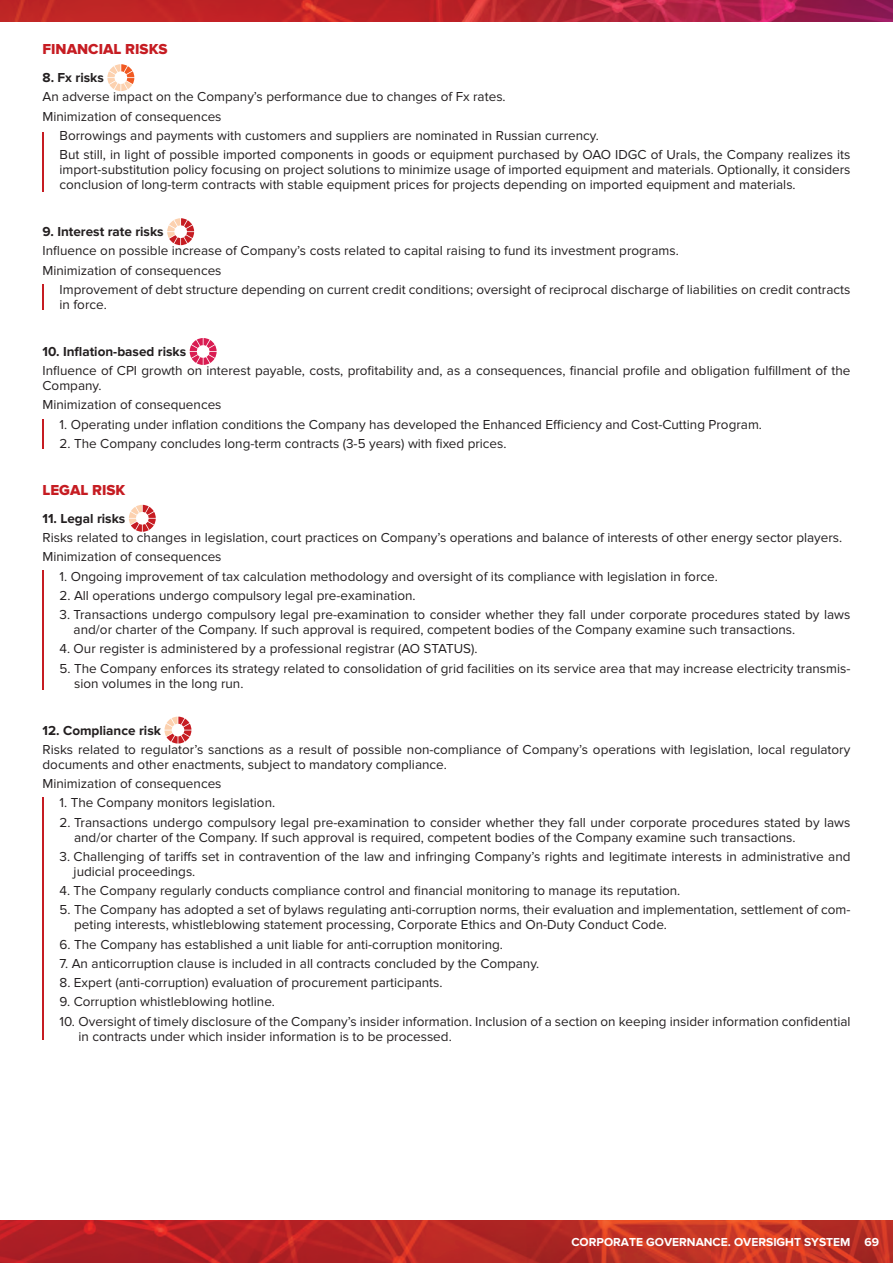
<style>
.page{position:relative;width:893px;height:1263px;background:#fff}
.page>*{position:absolute;margin:0;border:0;box-sizing:border-box;transform-origin:0 0}
.podpodzag{font:15px "Proxima Nova Extrabld";color:#c61c22}
.text{font:13.5px/15px "Proxima Nova";color:#231f20}
.bold{font:700 13.5px "Proxima Nova";color:#231f20}
.t1{font:700 12px "Proxima Nova";color:#fff}
</style>
<div class="page">
<img style="left:0;top:1220px;width:893px;height:43px">
<img style="left:0;top:0;width:893px;height:21px">
<svg style="left:107px;top:64px;width:27px;height:27px"></svg>
<svg style="left:167px;top:218px;width:27px;height:27px"></svg>
<svg style="left:190px;top:338px;width:27px;height:27px"></svg>
<svg style="left:129px;top:505px;width:27px;height:27px"></svg>
<svg style="left:165px;top:717px;width:26px;height:26px"></svg>
<hr style="left:43px;top:797px;width:1px;height:243px;background:#c61c22">
<hr style="left:43px;top:571px;width:1px;height:119px;background:#c61c22">
<svg style="left:43px;top:419px;width:1px;height:29px"></svg>
<svg style="left:43px;top:284px;width:1px;height:26px"></svg>
<hr style="left:43px;top:132px;width:1px;height:59px;background:#c61c22">
<p class="podpodzag" style="left:43px;top:41px;width:127px">FINANCIAL RISKS</p>
<p class="bold" style="left:43px;top:70px;width:63px">8. Fx risks</p>
<p class="text" style="left:43px;top:90px;width:465px">An adverse impact on the Company’s performance due to changes of Fx rates.</p>
<p class="text" style="left:43px;top:109px;width:181px">Minimization of consequences</p>
<p class="text" style="left:60px;top:128px;width:541px">Borrowings and payments with customers and suppliers are nominated in Russian currency.</p>
<p class="text" style="left:60px;top:147px;width:792px;text-align:justify">But still, in light of possible imported components in goods or equipment purchased by OAO IDGC of Urals, the Company realizes its import-substitution policy focusing on project solutions to minimize usage of imported equipment and materials. Optionally, it considers conclusion of long-term contracts with stable equipment prices for projects depending on imported equipment and materials.</p>
<p class="bold" style="left:43px;top:224px;width:123px">9. Interest rate risks</p>
<p class="text" style="left:43px;top:244px;width:638px">Influence on possible increase of Company’s costs related to capital raising to fund its investment programs.</p>
<p class="text" style="left:43px;top:263px;width:181px">Minimization of consequences</p>
<p class="text" style="left:60px;top:282px;width:792px">Improvement of debt structure depending on current credit conditions; oversight of reciprocal discharge of liabilities on credit contracts in force.</p>
<p class="bold" style="left:43px;top:344px;width:145px">10. Inflation-based risks</p>
<p class="text" style="left:43px;top:363px;width:809px">Influence of CPI growth on interest payable, costs, profitability and, as a consequences, financial profile and obligation fulfillment of the<br>Company.</p>
<p class="text" style="left:43px;top:398px;width:181px">Minimization of consequences</p>
<p class="text" style="left:60px;top:417px;width:704px">1. Operating under inflation conditions the Company has developed the Enhanced Efficiency and Cost-Cutting Program.</p>
<p class="text" style="left:60px;top:436px;width:448px">2. The Company concludes long-term contracts (3-5 years) with fixed prices.</p>
<p class="podpodzag" style="left:43px;top:481px;width:84px">LEGAL RISK</p>
<p class="bold" style="left:43px;top:510px;width:84px">11. Legal risks</p>
<p class="text" style="left:43px;top:530px;width:801px">Risks related to changes in legislation, court practices on Company’s operations and balance of interests of other energy sector players.</p>
<p class="text" style="left:43px;top:549px;width:181px">Minimization of consequences</p>
<p class="text" style="left:60px;top:569px;width:660px">1. Ongoing improvement of tax calculation methodology and oversight of its compliance with legislation in force.</p>
<p class="text" style="left:60px;top:588px;width:358px">2. All operations undergo compulsory legal pre-examination.</p>
<p class="text" style="left:74px;top:607px;width:778px;text-indent:-14px">3. Transactions undergo compulsory legal pre-examination to consider whether they fall under corporate procedures stated by laws and/or charter of the Company. If such approval is required, competent bodies of the Company examine such transactions.</p>
<p class="text" style="left:60px;top:641px;width:420px">4. Our register is administered by a professional registrar (AO STATUS).</p>
<p class="text" style="left:74px;top:661px;width:778px;text-indent:-15px">5. The Company enforces its strategy related to consolidation of grid facilities on its service area that may increase electricity transmis&shy;sion volumes in the long run.</p>
<p class="bold" style="left:43px;top:722px;width:120px">12. Compliance risk</p>
<p class="text" style="left:43px;top:742px;width:809px">Risks related to regulator’s sanctions as a result of possible non-compliance of Company’s operations with legislation, local regulatory documents and other enactments, subject to mandatory compliance.</p>
<p class="text" style="left:43px;top:776px;width:181px">Minimization of consequences</p>
<p class="text" style="left:60px;top:795px;width:217px">1. The Company monitors legislation.</p>
<p class="text" style="left:74px;top:815px;width:778px;text-indent:-15px">2. Transactions undergo compulsory legal pre-examination to consider whether they fall under corporate procedures stated by laws and/or charter of the Company. If such approval is required, competent bodies of the Company examine such transactions.</p>
<p class="text" style="left:74px;top:849px;width:778px;text-indent:-14px">3. Challenging of tariffs set in contravention of the law and infringing Company’s rights and legitimate interests in administrative and judicial proceedings.</p>
<p class="text" style="left:60px;top:883px;width:622px">4. The Company regularly conducts compliance control and financial monitoring to manage its reputation.</p>
<p class="text" style="left:74px;top:902px;width:778px;text-indent:-15px">5. The Company has adopted a set of bylaws regulating anti-corruption norms, their evaluation and implementation, settlement of com&shy;peting interests, whistleblowing statement processing, Corporate Ethics and On-Duty Conduct Code.</p>
<p class="text" style="left:60px;top:937px;width:445px">6. The Company has established a unit liable for anti-corruption monitoring.</p>
<p class="text" style="left:60px;top:956px;width:481px">7. An anticorruption clause is included in all contracts concluded by the Company.</p>
<p class="text" style="left:60px;top:975px;width:385px">8. Expert (anti-corruption) evaluation of procurement participants.</p>
<p class="text" style="left:60px;top:994px;width:217px">9. Corruption whistleblowing hotline.</p>
<p class="text" style="left:79px;top:1014px;width:773px;text-indent:-19px">10. Oversight of timely disclosure of the Company’s insider information. Inclusion of a section on keeping insider information confidential in contracts under which insider information is to be processed.</p>
<p class="t1" style="left:571px;top:1235px;width:281px">CORPORATE GOVERNANCE. OVERSIGHT SYSTEM</p>
<p class="t1" style="left:864px;top:1235px;width:16px">69</p>
</div>
